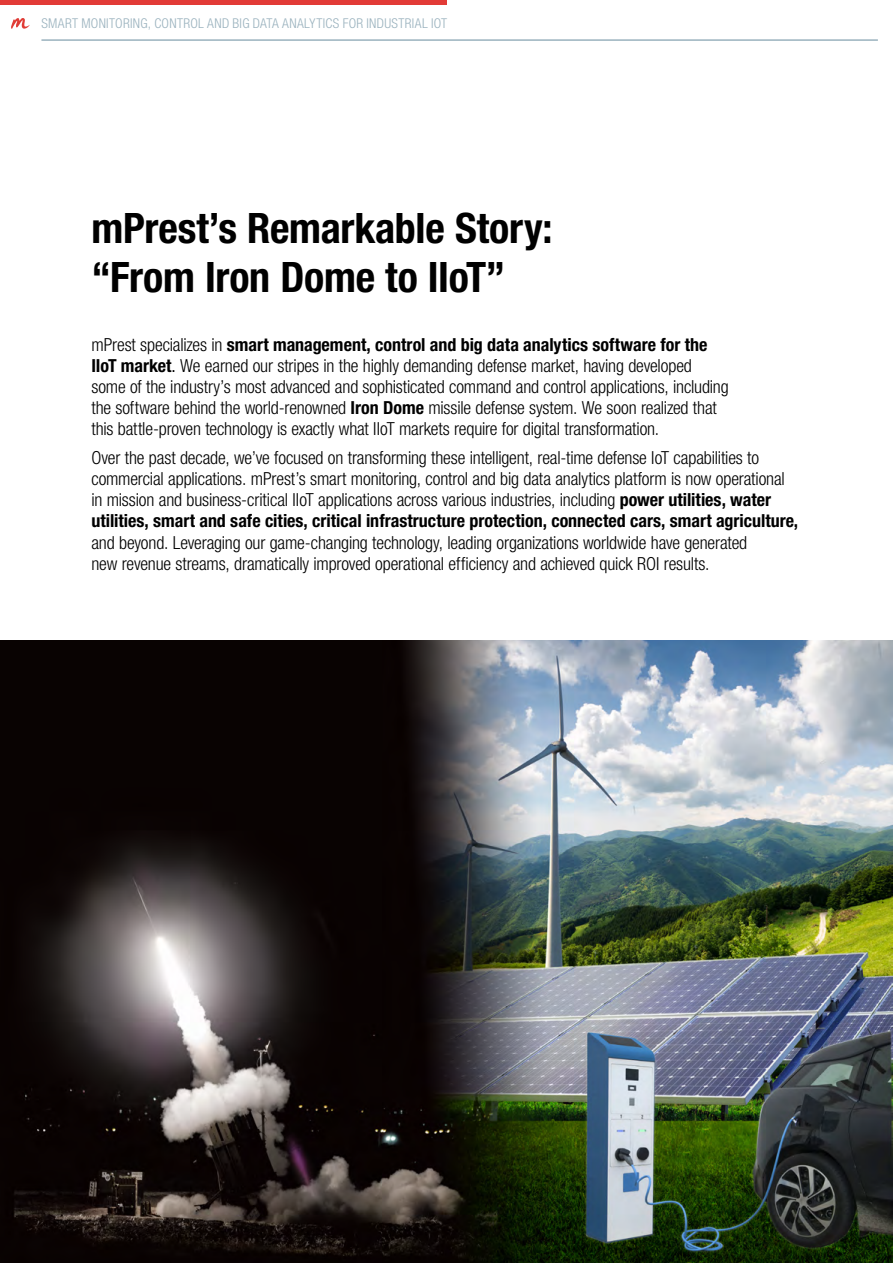
<style>
.page{position:relative;width:893px;height:1263px;background:#fff}
.page>*{position:absolute;margin:0;border:0;box-sizing:border-box;transform-origin:0 0}
.t1{font:700 condensed 42px/49.5px "Helvetica Neue LT Std";letter-spacing:-.005em;color:#000}
.t2{font:300 condensed 18px/21px "Helvetica Neue LT Std";letter-spacing:-.01em;color:#000}
.t3{font:300 condensed 13.5px "Helvetica Neue LT Std";letter-spacing:.025em;color:#9ab2be}
.s1{font-weight:700}
.s2{font-weight:400}
</style>
<div class="page">
<hr style="left:0;top:0;width:447px;height:4px;background:#e23b37">
<hr style="left:41px;top:39px;width:837px;height:2px;background:#9ab2be">
<svg style="left:11px;top:18px;width:19px;height:11px"></svg>
<img style="left:0;top:640px;width:893px;height:623px">
<p class="t3" style="left:41px;top:15px;width:407px">SMART MONITORING, CONTROL AND BIG DATA ANALYTICS FOR INDUSTRIAL IOT</p>
<h1 class="t1" style="left:91px;top:202px;width:463px">mPrest’s Remarkable Story: “From Iron Dome to IIoT”</h1>
<p class="t2" style="left:91px;top:334px;width:639px">mPrest specializes in <span class="s1">smart management, control and big data analytics software for the IIoT market</span><span class="s2">.</span> We earned our stripes in the highly demanding defense market, having developed some of the industry’s most advanced and sophisticated command and control applications, including the software behind the world-renowned <span class="s1">Iron Dome</span> missile defense system. We soon realized that this battle-proven technology is exactly what IIoT markets require for digital transformation.</p>
<p class="t2" style="left:91px;top:447px;width:708px">Over the past decade, we’ve focused on transforming these intelligent, real-time defense IoT capabilities to commercial applications. mPrest’s smart monitoring, control and big data analytics platform is now operational in mission and business-critical IIoT applications across various industries, including <span class="s1">power utilities, water utilities, smart and safe cities, critical infrastructure protection, connected cars, smart agriculture,</span></p>
<p class="t2" style="left:91px;top:531px;width:657px">and beyond. Leveraging our game-changing technology, leading organizations worldwide have generated new revenue streams, dramatically improved operational efficiency and achieved quick ROI results.</p>
</div>
